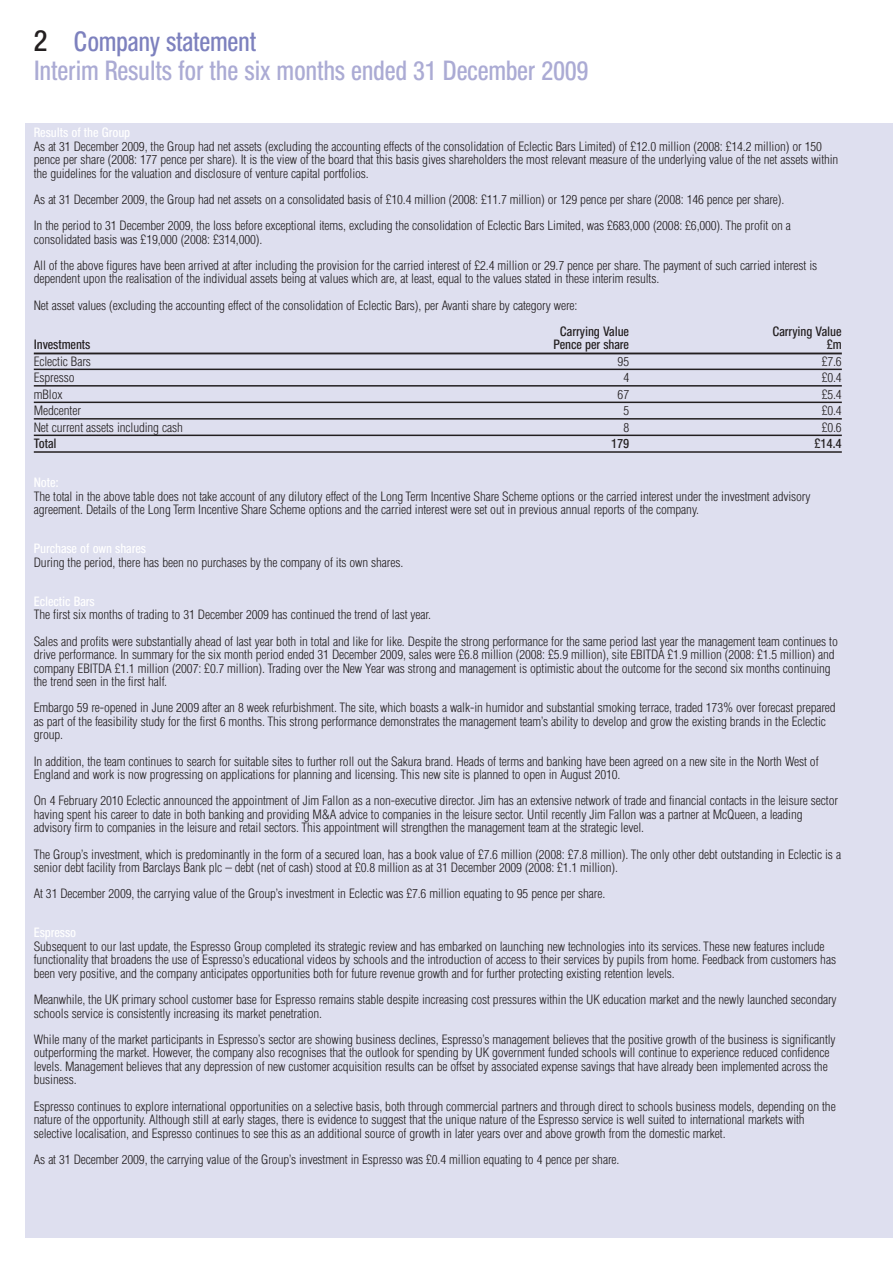
<style>
.page{position:relative;width:893px;height:1263px;background:#fff}
.page>*{position:absolute;margin:0;border:0;box-sizing:border-box;transform-origin:0 0}
.t1{font:500 condensed 30px "Newhouse DT";color:#231f20}
.t2{font:500 condensed 27px "Newhouse DT";letter-spacing:-.015em;color:#ababd4;scale:.96 1}
.t3{font:500 condensed 27px "Newhouse DT";letter-spacing:-.015em;color:#7d81be;scale:.96 1}
.t4{font:300 condensed 13.2px/13.5px "Newhouse DT";letter-spacing:-.01em;color:#231f20}
.t5{font:500 condensed 13.2px "Newhouse DT";letter-spacing:-.01em;color:#231f20}
.t6{font:500 condensed 13.2px "Newhouse DT";letter-spacing:-.01em;color:#fff}
</style>
<div class="page">
<div style="left:25px;top:123px;width:868px;height:1114px;background:#dedfef"></div>
<hr style="left:34px;top:353px;width:808px;height:1px;background:#231f20">
<hr style="left:34px;top:369px;width:808px;height:1px;background:#231f20">
<hr style="left:34px;top:385px;width:808px;height:2px;background:#231f20">
<hr style="left:34px;top:402px;width:808px;height:1px;background:#231f20">
<hr style="left:34px;top:418px;width:808px;height:2px;background:#231f20">
<hr style="left:34px;top:435px;width:808px;height:1px;background:#231f20">
<hr style="left:34px;top:451px;width:808px;height:2px;background:#231f20">
<h1 class="t1" style="left:34px;top:30px;width:15px">2</h1>
<h2 class="t3" style="left:74px;top:32px;width:192px">Company statement</h2>
<h2 class="t2" style="left:34px;top:61px;width:579px">Interim Results for the six months ended 31 December 2009</h2>
<p class="t6" style="left:34px;top:128px;width:98px">Results of the Group</p>
<p class="t4" style="left:34px;top:140px;width:806px">As at 31 December 2009, the Group had net assets (excluding the accounting effects of the consolidation of Eclectic Bars Limited) of £12.0 million (2008: £14.2 million) or 150 pence per share (2008: 177 pence per share). It is the view of the board that this basis gives shareholders the most relevant measure of the underlying value of the net assets within the guidelines for the valuation and disclosure of venture capital portfolios.</p>
<p class="t4" style="left:34px;top:187px;width:759px;line-height:26.2px">As at 31 December 2009, the Group had net assets on a consolidated basis of £10.4 million (2008: £11.7 million) or 129 pence per share (2008: 146 pence per share).<br>In the period to 31 December 2009, the loss before exceptional items, excluding the consolidation of Eclectic Bars Limited, was £683,000 (2008: £6,000). The profit on a</p>
<p class="t4" style="left:34px;top:227px;width:785px;line-height:26.2px">consolidated basis was £19,000 (2008: £314,000).<br>All of the above figures have been arrived at after including the provision for the carried interest of £2.4 million or 29.7 pence per share. The payment of such carried interest is</p>
<p class="t4" style="left:34px;top:267px;width:627px;line-height:26.2px">dependent upon the realisation of the individual assets being at values which are, at least, equal to the values stated in these interim results.<br>Net asset values (excluding the accounting effect of the consolidation of Eclectic Bars), per Avanti share by category were:</p>
<p class="t5" style="left:560px;top:326px;width:71px">Carrying Value</p>
<p class="t5" style="left:772px;top:326px;width:71px">Carrying Value</p>
<p class="t5" style="left:34px;top:340px;width:58px">Investments</p>
<p class="t5" style="left:554px;top:340px;width:77px">Pence per share</p>
<p class="t5" style="left:827px;top:340px;width:16px">£m</p>
<p class="t4" style="left:34px;top:356px;width:59px">Eclectic Bars</p>
<p class="t4" style="left:618px;top:356px;width:13px">95</p>
<p class="t4" style="left:822px;top:356px;width:22px">£7.6</p>
<p class="t4" style="left:34px;top:372px;width:42px">Espresso</p>
<p class="t4" style="left:623px;top:372px;width:7px">4</p>
<p class="t4" style="left:822px;top:372px;width:22px">£0.4</p>
<p class="t4" style="left:34px;top:389px;width:30px">mBlox</p>
<p class="t4" style="left:618px;top:389px;width:13px">67</p>
<p class="t4" style="left:822px;top:389px;width:22px">£5.4</p>
<p class="t4" style="left:34px;top:405px;width:49px">Medcenter</p>
<p class="t4" style="left:623px;top:405px;width:7px">5</p>
<p class="t4" style="left:822px;top:405px;width:22px">£0.4</p>
<p class="t4" style="left:34px;top:422px;width:151px">Net current assets including cash</p>
<p class="t4" style="left:623px;top:422px;width:7px">8</p>
<p class="t4" style="left:822px;top:422px;width:22px">£0.6</p>
<p class="t5" style="left:34px;top:439px;width:24px">Total</p>
<p class="t5" style="left:611px;top:439px;width:20px">179</p>
<p class="t5" style="left:814px;top:439px;width:29px">£14.4</p>
<p class="t6" style="left:34px;top:478px;width:27px">Note:</p>
<p class="t4" style="left:34px;top:491px;width:778px">The total in the above table does not take account of any dilutory effect of the Long Term Incentive Share Scheme options or the carried interest under the investment advisory agreement. Details of the Long Term Incentive Share Scheme options and the carried interest were set out in previous annual reports of the company.</p>
<p class="t6" style="left:34px;top:544px;width:114px">Purchase of own shares</p>
<p class="t4" style="left:34px;top:557px;width:371px">During the period, there has been no purchases by the company of its own shares.</p>
<p class="t6" style="left:34px;top:596px;width:63px">Eclectic Bars</p>
<p class="t4" style="left:34px;top:603px;width:805px;line-height:26.2px">The first six months of trading to 31 December 2009 has continued the trend of last year.<br>Sales and profits were substantially ahead of last year both in total and like for like. Despite the strong performance for the same period last year the management team continues to</p>
<p class="t4" style="left:34px;top:649px;width:802px">drive performance. In summary for the six month period ended 31 December 2009, sales were £6.8 million (2008: £5.9 million), site EBITDA £1.9 million (2008: £1.5 million) and company EBITDA £1.1 million (2007: £0.7 million). Trading over the New Year was strong and management is optimistic about the outcome for the second six months continuing the trend seen in the first half.</p>
<p class="t4" style="left:34px;top:702px;width:803px">Embargo 59 re-opened in June 2009 after an 8 week refurbishment. The site, which boasts a walk-in humidor and substantial smoking terrace, traded 173% over forecast prepared as part of the feasibility study for the first 6 months. This strong performance demonstrates the management team’s ability to develop and grow the existing brands in the Eclectic group.</p>
<p class="t4" style="left:34px;top:755px;width:786px">In addition, the team continues to search for suitable sites to further roll out the Sakura brand. Heads of terms and banking have been agreed on a new site in the North West of<br>England and work is now progressing on applications for planning and licensing. This new site is planned to open in August 2010.</p>
<p class="t4" style="left:34px;top:795px;width:806px">On 4 February 2010 Eclectic announced the appointment of Jim Fallon as a non-executive director. Jim has an extensive network of trade and financial contacts in the leisure sector having spent his career to date in both banking and providing M&amp;A advice to companies in the leisure sector. Until recently Jim Fallon was a partner at McQueen, a leading advisory firm to companies in the leisure and retail sectors. This appointment will strengthen the management team at the strategic level.</p>
<p class="t4" style="left:34px;top:848px;width:809px">The Group’s investment, which is predominantly in the form of a secured loan, has a book value of £7.6 million (2008: £7.8 million). The only other debt outstanding in Eclectic is a senior debt facility from Barclays Bank plc – debt (net of cash) stood at £0.8 million as at 31 December 2009 (2008: £1.1 million).</p>
<p class="t4" style="left:34px;top:888px;width:573px">At 31 December 2009, the carrying value of the Group’s investment in Eclectic was £7.6 million equating to 95 pence per share.</p>
<p class="t6" style="left:34px;top:928px;width:44px">Espresso</p>
<p class="t4" style="left:34px;top:941px;width:804px">Subsequent to our last update, the Espresso Group completed its strategic review and has embarked on launching new technologies into its services. These new features include functionality that broadens the use of Espresso’s educational videos by schools and the introduction of access to their services by pupils from home. Feedback from customers has been very positive, and the company anticipates opportunities both for future revenue growth and for further protecting existing retention levels.</p>
<p class="t4" style="left:34px;top:994px;width:804px">Meanwhile, the UK primary school customer base for Espresso remains stable despite increasing cost pressures within the UK education market and the newly launched secondary schools service is consistently increasing its market penetration.</p>
<p class="t4" style="left:34px;top:1034px;width:803px">While many of the market participants in Espresso’s sector are showing business declines, Espresso’s management believes that the positive growth of the business is significantly outperforming the market. However, the company also recognises that the outlook for spending by UK government funded schools will continue to experience reduced confidence levels. Management believes that any depression of new customer acquisition results can be offset by associated expense savings that have already been implemented across the business.</p>
<p class="t4" style="left:34px;top:1100px;width:803px">Espresso continues to explore international opportunities on a selective basis, both through commercial partners and through direct to schools business models, depending on the nature of the opportunity. Although still at early stages, there is evidence to suggest that the unique nature of the Espresso service is well suited to international markets with selective localisation, and Espresso continues to see this as an additional source of growth in later years over and above growth from the domestic market.</p>
<p class="t4" style="left:34px;top:1154px;width:587px">As at 31 December 2009, the carrying value of the Group’s investment in Espresso was £0.4 million equating to 4 pence per share.</p>
</div>
